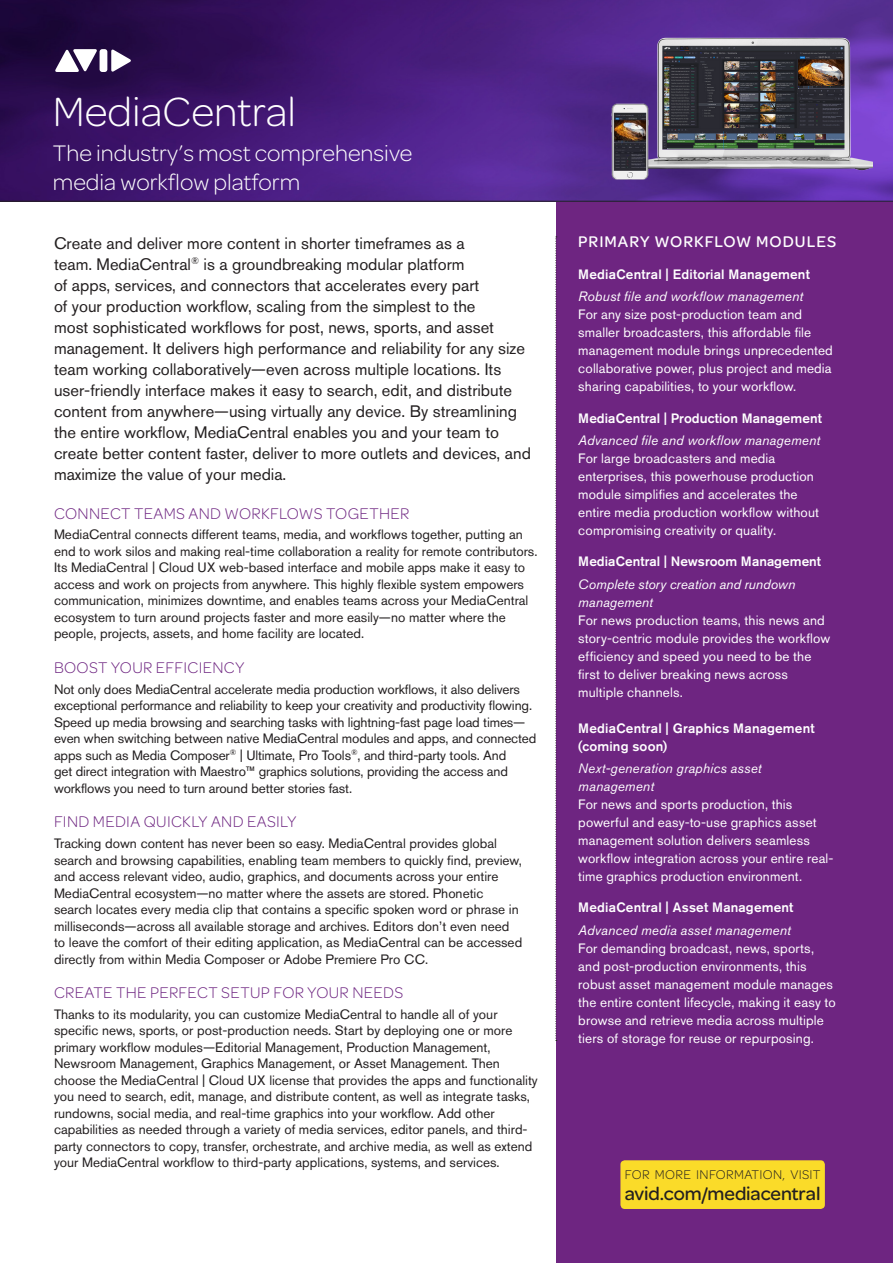
<style>
.page{position:relative;width:893px;height:1263px;background:#fff}
.page>*{position:absolute;margin:0;border:0;box-sizing:border-box;transform-origin:0 0}
.t1{font:300 43.5px "Avid Omnes";color:#fff}
.t2{font:300 24px/28.5px "Avid Omnes";color:#fff}
.t3{font:500 19.5px "Avid Omnes";letter-spacing:-.005em;color:#231f20}
.intro_copy_11_16{font:16.5px/21px "Akzidenz Grotesk BE";color:#231f20}
.Paragraph_Header{font:300 16.5px "Avid Omnes";letter-spacing:.02em;color:#6e2581}
.t4{font:500 16.5px "Avid Omnes";letter-spacing:.06em;color:#fff}
.Paragraph_Body{font:13.5px/16.5px "Akzidenz Grotesk BE";color:#231f20}
.t5{font:13.5px/18px "Akzidenz Grotesk BE";letter-spacing:.01em;color:#fff}
.t6{font:500 13.5px/18px "Akzidenz Grotesk BE";letter-spacing:.01em;color:#fff}
.t7{font:italic 13.5px/18px "Akzidenz Grotesk BE";letter-spacing:.01em;color:#fff}
.t8{font:300 13.5px "Avid Omnes";letter-spacing:.025em;color:#231f20}
.s1{font-style:italic}
</style>
<div class="page">
<div style="left:556px;top:199px;width:337px;height:1064px;background:#6e2581"></div>
<svg style="left:0;top:0;width:893px;height:202px;background:#441c77"></svg>
<svg style="left:555px;top:236px;width:2px;height:805px"></svg>
<svg style="left:55px;top:49px;width:42px;height:23px"></svg>
<svg style="left:111px;top:49px;width:20px;height:23px"></svg>
<div style="left:100px;top:49px;width:7px;height:23px;background:#fff;border-radius:3px"></div>
<div style="left:620px;top:1160px;width:205px;height:49px;background:#fadb29;border-radius:4px"></div>
<img style="left:592px;top:27px;width:280px;height:156px">
<p class="t1" style="left:53px;top:83px;width:245px">MediaCentral</p>
<p class="t2" style="left:53px;top:138px;width:361px">The industry’s most comprehensive media workflow platform</p>
<p class="intro_copy_11_16" style="left:54px;top:232px;width:478px">Create and deliver more content in shorter timeframes as a<br>team. MediaCentral<sup>®</sup> is a groundbreaking modular platform<br>of apps, services, and connectors that accelerates every part<br>of your production workflow, scaling from the simplest to the<br>most sophisticated workflows for post, news, sports, and asset management. It delivers high performance and reliability for any size team working collaboratively—even across multiple locations. Its user-friendly interface makes it easy to search, edit, and distribute content from anywhere—using virtually any device. By streamlining the entire workflow, MediaCentral enables you and your team to create better content faster, deliver to more outlets and devices, and maximize the value of your media.</p>
<p class="Paragraph_Header" style="left:54px;top:502px;width:357px">CONNECT TEAMS AND WORKFLOWS TOGETHER</p>
<p class="Paragraph_Body" style="left:54px;top:526px;width:485px">MediaCentral connects different teams, media, and workflows together, putting an end to work silos and making real-time collaboration a reality for remote contributors.<br>Its MediaCentral | Cloud UX web-based interface and mobile apps make it easy to access and work on projects from anywhere. This highly flexible system empowers communication, minimizes downtime, and enables teams across your MediaCentral ecosystem to turn around projects faster and more easily—no matter where the people, projects, assets, and home facility are located.</p>
<p class="Paragraph_Header" style="left:54px;top:656px;width:192px">BOOST YOUR EFFICIENCY</p>
<p class="Paragraph_Body" style="left:54px;top:681px;width:484px">Not only does MediaCentral accelerate media production workflows, it also delivers exceptional performance and reliability to keep your creativity and productivity flowing.<br>Speed up media browsing and searching tasks with lightning-fast page load times— even when switching between native MediaCentral modules and apps, and connected apps such as Media Composer<sup>®</sup> | Ultimate, Pro Tools<sup>®</sup>, and third-party tools. And<br>get direct integration with Maestro™ graphics solutions, providing the access and workflows you need to turn around better stories fast.</p>
<p class="Paragraph_Header" style="left:54px;top:811px;width:244px">FIND MEDIA QUICKLY AND EASILY</p>
<p class="Paragraph_Body" style="left:54px;top:835px;width:470px">Tracking down content has never been so easy. MediaCentral provides global search and browsing capabilities, enabling team members to quickly find, preview, and access relevant video, audio, graphics, and documents across your entire MediaCentral ecosystem—no matter where the assets are stored. Phonetic search locates every media clip that contains a specific spoken word or phrase in milliseconds—across all available storage and archives. Editors don’t even need to leave the comfort of their editing application, as MediaCentral can be accessed directly from within Media Composer or Adobe Premiere Pro CC.</p>
<p class="Paragraph_Header" style="left:54px;top:982px;width:351px">CREATE THE PERFECT SETUP FOR YOUR NEEDS</p>
<p class="Paragraph_Body" style="left:54px;top:1006px;width:485px">Thanks to its modularity, you can customize MediaCentral to handle all of your specific news, sports, or post-production needs. Start by deploying one or more primary workflow modules—Editorial Management, Production Management, Newsroom Management, Graphics Management, or Asset Management. Then choose the MediaCentral | Cloud UX license that provides the apps and functionality you need to search, edit, manage, and distribute content, as well as integrate tasks, rundowns, social media, and real-time graphics into your workflow. Add other capabilities as needed through a variety of media services, editor panels, and third&shy;party connectors to copy, transfer, orchestrate, and archive media, as well as extend your MediaCentral workflow to third-party applications, systems, and services.</p>
<p class="t4" style="left:578px;top:230px;width:259px">PRIMARY WORKFLOW MODULES</p>
<p class="t6" style="left:578px;top:265px;width:233px">MediaCentral | Editorial Management</p>
<p class="t7" style="left:578px;top:287px;width:226px">Robust file and workflow management</p>
<p class="t5" style="left:578px;top:305px;width:256px">For any size post-production team and smaller broadcasters, this affordable file management module brings unprecedented collaborative power, plus project and media sharing capabilities, to your workflow.</p>
<p class="t6" style="left:578px;top:408px;width:245px">MediaCentral | Production Management</p>
<p class="t5" style="left:578px;top:431px;width:243px"><span class="s1">Advanced file and workflow management </span>For large broadcasters and media enterprises, this powerhouse production module simplifies and accelerates the entire media production workflow without compromising creativity or quality.</p>
<p class="t6" style="left:578px;top:552px;width:244px">MediaCentral | Newsroom Management</p>
<p class="t7" style="left:578px;top:575px;width:219px">Complete story creation and rundown management</p>
<p class="t5" style="left:578px;top:611px;width:254px">For news production teams, this news and story-centric module provides the workflow efficiency and speed you need to be the first to deliver breaking news across multiple channels.</p>
<p class="t6" style="left:578px;top:718px;width:238px">MediaCentral | Graphics Management (coming soon)</p>
<p class="t7" style="left:578px;top:759px;width:185px">Next-generation graphics asset management</p>
<p class="t5" style="left:578px;top:795px;width:257px">For news and sports production, this powerful and easy-to-use graphics asset management solution delivers seamless workflow integration across your entire real&shy;time graphics production environment.</p>
<p class="t6" style="left:578px;top:898px;width:217px">MediaCentral | Asset Management</p>
<p class="t7" style="left:578px;top:921px;width:214px">Advanced media asset management</p>
<p class="t5" style="left:578px;top:939px;width:259px">For demanding broadcast, news, sports, and post-production environments, this robust asset management module manages the entire content lifecycle, making it easy to browse and retrieve media across multiple tiers of storage for reuse or repurposing.</p>
<p class="t8" style="left:625px;top:1166px;width:197px">FOR MORE INFORMATION, VISIT</p>
<p class="t3" style="left:625px;top:1180px;width:197px">avid.com/mediacentral</p>
</div>
